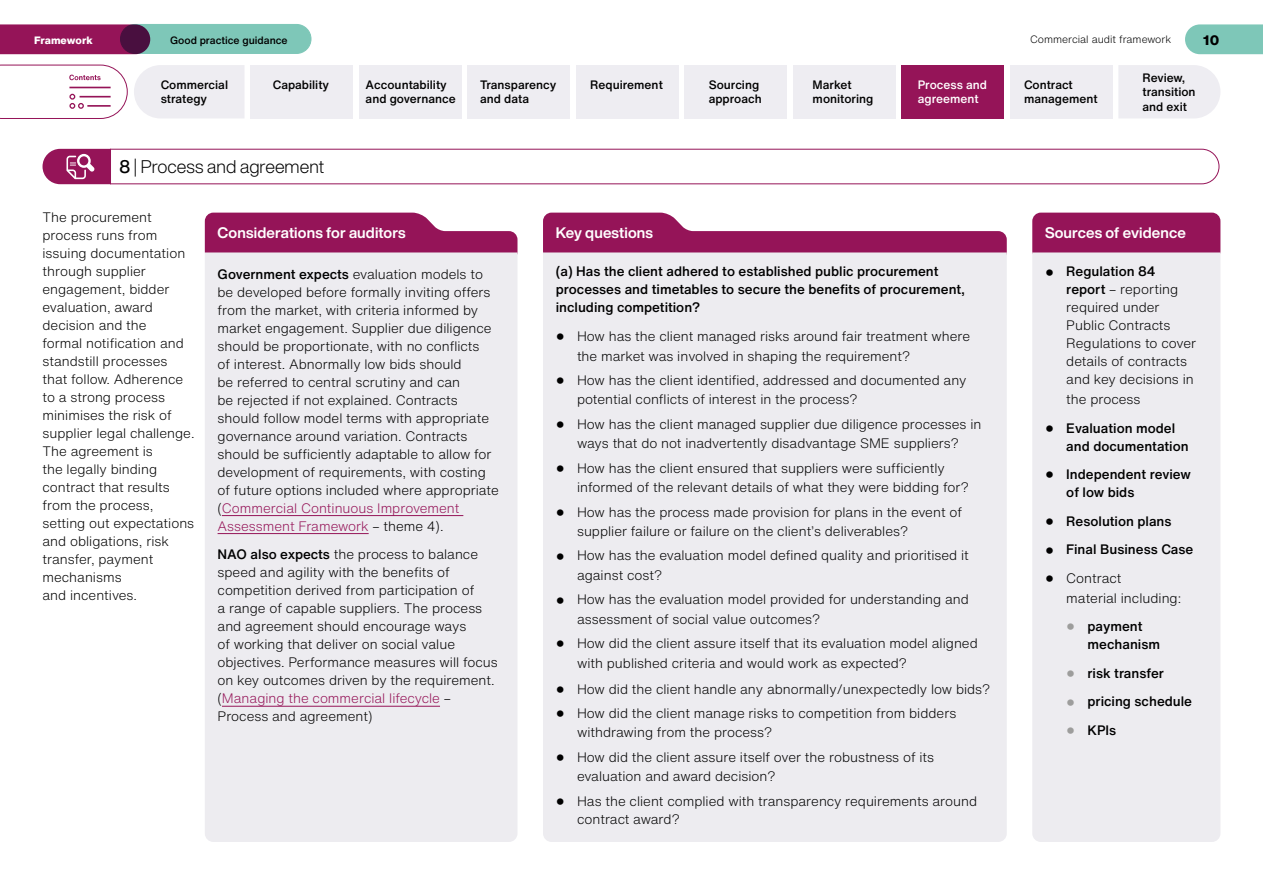
<style>
.page{position:relative;width:1263px;height:893px;background:#fff}
.page>*{position:absolute;margin:0;border:0;box-sizing:border-box;transform-origin:0 0}
.heading_3{font:300 18px "Helvetica Now Display";color:#000}
.heading_3-2{font:700 15px "Helvetica Now Display";letter-spacing:.01em;color:#fff}
.body_text{font:300 13.5px/18px "Helvetica Now Text";color:#000}
.bullet{font:300 13.5px/19.5px "Helvetica Now Text";color:#000}
.body_text-2{font:500 13.5px/18px "Helvetica Now Text";color:#000}
.bullet-2{font:500 13.5px/18px "Helvetica Now Text";color:#000}
.bullet_secondary{font:500 13.5px/18px "Helvetica Now Text";color:#000}
.t1{font:800 13.5px "Helvetica Now Text";color:#000}
.t2{font:500 12px/14.4px "Helvetica Now Text";color:#000}
.t3{font:500 12px/14.4px "Helvetica Now Text";color:#fff}
.t4{font:300 10.5px "Helvetica Now Text";color:#000}
.t5{font:500 10.5px "Helvetica Now Text";color:#000}
.t6{font:800 10.5px "Helvetica Now Text";color:#fff}
.s1{font-weight:500}
.s2{font-family:"Helvetica Neue LT Std";font-size:18px}
.s3{font-family:"Helvetica Neue LT Std";font-weight:300;font-size:18px}
.s4{font-family:"Helvetica Neue LT Std";font-weight:300;font-size:18px;color:#9d9d9c}
.s5{color:#951458}
</style>
<div class="page">
<svg style="left:1185px;top:24px;width:78px;height:30px;background:#85cabb"></svg>
<div style="left:0;top:24px;width:131px;height:30px;background:#951458"></div>
<div style="left:120px;top:24px;width:191px;height:29px;background:#7ec7b8;border-radius:15px"></div>
<div style="left:120px;top:24px;width:191px;height:30px;border:1px solid #7ec7b8;border-radius:15px"></div>
<div style="left:576px;top:65px;width:102px;height:53px;background:#eeedf2"></div>
<div style="left:685px;top:65px;width:102px;height:53px;background:#eeedf2"></div>
<div style="left:793px;top:65px;width:102px;height:53px;background:#eeedf2"></div>
<div style="left:1010px;top:65px;width:102px;height:53px;background:#eeedf2"></div>
<div style="left:1118px;top:65px;width:102px;height:53px;background:#eeedf2"></div>
<div style="left:251px;top:65px;width:102px;height:53px;background:#eeedf2"></div>
<div style="left:468px;top:65px;width:102px;height:53px;background:#eeedf2"></div>
<div style="left:359px;top:65px;width:102px;height:53px;background:#eeedf2"></div>
<div style="left:134px;top:65px;width:110px;height:53px;background:#eeedf2"></div>
<svg style="left:0;top:65px;width:128px;height:54px"></svg>
<div style="left:901px;top:65px;width:102px;height:53px;background:#951458"></div>
<svg style="left:42px;top:148px;width:1178px;height:37px"></svg>
<div style="left:1032px;top:213px;width:188px;height:47px;background:#951458;border-radius:9px"></div>
<div style="left:1032px;top:252px;width:188px;height:590px;background:#edecf0"></div>
<svg style="left:205px;top:213px;width:312px;height:39px;background:#a2326d"></svg>
<svg style="left:543px;top:213px;width:464px;height:39px"></svg>
<div style="left:205px;top:252px;width:312px;height:590px;background:#edecf0"></div>
<hr style="left:222px;top:515px;width:241px;height:1px;background:#951458">
<hr style="left:218px;top:533px;width:151px;height:1px;background:#951458">
<hr style="left:222px;top:706px;width:218px;height:1px;background:#951458">
<div style="left:543px;top:252px;width:464px;height:590px;background:#edecf0"></div>
<p class="t6" style="left:34px;top:32px;width:60px">Framework</p>
<p class="t5" style="left:170px;top:32px;width:119px">Good practice guidance</p>
<p class="t4" style="left:1030px;top:32px;width:143px">Commercial audit framework</p>
<p class="t1" style="left:1203px;top:30px;width:18px">10</p>
<p class="t2" style="left:590px;top:77px;width:74px">Requirement</p>
<p class="t2" style="left:709px;top:77px;width:55px">Sourcing approach</p>
<p class="t2" style="left:813px;top:77px;width:62px">Market monitoring</p>
<p class="t2" style="left:1024px;top:77px;width:75px">Contract management</p>
<p class="t2" style="left:1142px;top:70px;width:55px">Review, transition and exit</p>
<p class="t6" style="left:40px;top:32px;width:45px">oreword</p>
<p class="t2" style="left:161px;top:77px;width:69px">Commercial strategy</p>
<p class="t3" style="left:918px;top:77px;width:71px">Process and agreement</p>
<p class="t2" style="left:273px;top:77px;width:58px">Capability</p>
<p class="t2" style="left:480px;top:77px;width:78px">Transparency and data</p>
<p class="t2" style="left:366px;top:77px;width:92px">Accountability and governance</p>
<p class="heading_3" style="left:119px;top:154px;width:206px"><span class="s1">8</span> | Process and agreement</p>
<p class="body_text" style="left:43px;top:208px;width:154px">The procurement process runs from issuing documentation through supplier engagement, bidder evaluation, award decision and the<br>formal notification and standstill processes that follow. Adherence to a strong process minimises the risk of supplier legal challenge.<br>The agreement is<br>the legally binding contract that results from the process, setting out expectations and obligations, risk transfer, payment mechanisms<br>and incentives.</p>
<p class="heading_3-2" style="left:218px;top:222px;width:190px">Considerations for auditors</p>
<p class="heading_3-2" style="left:556px;top:222px;width:99px">Key questions</p>
<p class="heading_3-2" style="left:1045px;top:222px;width:142px">Sources of evidence</p>
<p class="body_text-2" style="left:556px;top:262px;width:411px">(a) Has the client adhered to established public procurement processes and timetables to secure the benefits of procurement, including competition?</p>
<p class="bullet" style="left:577px;top:326px;width:395px;text-indent:-21px"><span class="s2">•</span> How has the client managed risks around fair treatment where the market was involved in shaping the requirement?</p>
<p class="bullet" style="left:577px;top:370px;width:391px;text-indent:-21px"><span class="s2">•</span> How has the client identified, addressed and documented any potential conflicts of interest in the process?</p>
<p class="bullet" style="left:556px;top:414px;width:427px;text-align:center"><span class="s2">•</span> How has the client managed supplier due diligence processes in ways that do not inadvertently disadvantage SME suppliers?</p>
<p class="bullet" style="left:577px;top:458px;width:393px;text-indent:-21px"><span class="s2">•</span> How has the client ensured that suppliers were sufficiently informed of the relevant details of what they were bidding for?</p>
<p class="bullet" style="left:577px;top:501px;width:386px;text-indent:-21px"><span class="s2">•</span> How has the process made provision for plans in the event of supplier failure or failure on the client’s deliverables?</p>
<p class="bullet" style="left:577px;top:545px;width:393px;text-indent:-21px"><span class="s2">•</span> How has the evaluation model defined quality and prioritised it against cost?</p>
<p class="bullet" style="left:577px;top:589px;width:393px;text-indent:-21px"><span class="s2">•</span> How has the evaluation model provided for understanding and assessment of social value outcomes?</p>
<p class="bullet" style="left:577px;top:633px;width:402px;text-indent:-21px"><span class="s2">•</span> How did the client assure itself that its evaluation model aligned with published criteria and would work as expected?</p>
<p class="bullet" style="left:556px;top:678px;width:436px"><span class="s2">•</span> How did the client handle any abnormally/unexpectedly low bids?</p>
<p class="bullet" style="left:577px;top:703px;width:381px;text-indent:-21px"><span class="s2">•</span> How did the client manage risks to competition from bidders withdrawing from the process?</p>
<p class="bullet" style="left:577px;top:747px;width:359px;text-indent:-21px"><span class="s2">•</span> How did the client assure itself over the robustness of its evaluation and award decision?</p>
<p class="bullet" style="left:577px;top:791px;width:402px;line-height:18px;text-indent:-21px"><span class="s2">•</span> Has the client complied with transparency requirements around contract award?</p>
<p class="bullet" style="left:1066px;top:262px;width:131px;line-height:18px;text-indent:-21px"><span class="s2">•</span> <span class="s1">Regulation 84 report</span> – reporting required under<br>Public Contracts<br>Regulations to cover details of contracts and key decisions in</p>
<p class="bullet" style="left:1066px;top:389px;width:76px">the process</p>
<p class="bullet-2" style="left:1066px;top:418px;width:124px;text-indent:-21px"><span class="s3">•</span> Evaluation model and documentation</p>
<p class="bullet-2" style="left:1066px;top:465px;width:126px;text-indent:-21px"><span class="s3">•</span> Independent review of low bids</p>
<p class="bullet-2" style="left:1045px;top:512px;width:128px"><span class="s3">•</span> Resolution plans</p>
<p class="bullet-2" style="left:1045px;top:540px;width:150px"><span class="s3">•</span> Final Business Case</p>
<p class="bullet" style="left:1066px;top:568px;width:116px;text-indent:-21px"><span class="s2">•</span> Contract<br>material including:</p>
<p class="bullet_secondary" style="left:1087px;top:617px;width:74px;text-indent:-21px"><span class="s4">•</span> payment mechanism</p>
<p class="bullet_secondary" style="left:1066px;top:664px;width:99px"><span class="s4">•</span> risk transfer</p>
<p class="bullet_secondary" style="left:1066px;top:692px;width:127px"><span class="s4">•</span> pricing schedule</p>
<p class="bullet_secondary" style="left:1066px;top:721px;width:51px"><span class="s4">•</span> KPIs</p>
<p class="body_text" style="left:218px;top:264px;width:283px"><span class="s1">Government expects</span> evaluation models to be developed before formally inviting offers from the market, with criteria informed by market engagement. Supplier due diligence should be proportionate, with no conflicts<br>of interest. Abnormally low bids should<br>be referred to central scrutiny and can<br>be rejected if not explained. Contracts should follow model terms with appropriate governance around variation. Contracts should be sufficiently adaptable to allow for development of requirements, with costing of future options included where appropriate (<span class="s5">Commercial Continuous Improvement Assessment Framework</span> – theme 4).</p>
<p class="body_text" style="left:218px;top:545px;width:282px"><span class="s1">NAO also expects</span> the process to balance speed and agility with the benefits of competition derived from participation of<br>a range of capable suppliers. The process and agreement should encourage ways<br>of working that deliver on social value objectives. Performance measures will focus on key outcomes driven by the requirement. (<span class="s5">Managing the commercial lifecycle</span> – Process and agreement)</p>
</div>
